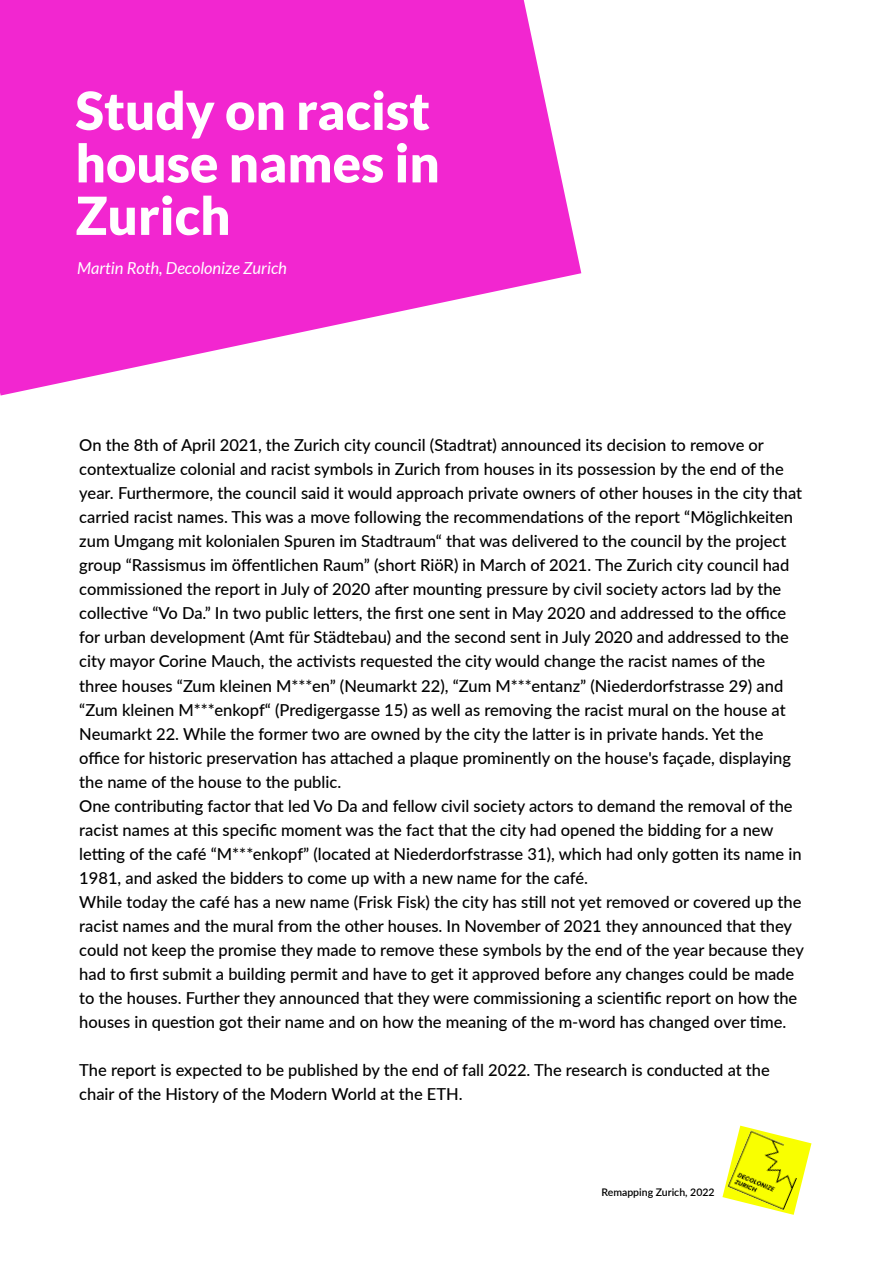
<style>
.page{position:relative;width:893px;height:1263px;background:#fff}
.page>*{position:absolute;margin:0;border:0;box-sizing:border-box;transform-origin:0 0}
.t1{font:900 52.5px/52.5px "Lato";color:#fff}
.t2{font:500 16.5px/24px "Lato";color:#000}
.t3{font:italic 16.5px "Lato";color:#fff}
.t4{font:600 10.5px "Lato";color:#000}
</style>
<div class="page">
<svg style="left:0;top:0;width:581px;height:395px;fill:#f226d0"></svg>
<img style="left:723px;top:1128px;width:87px;height:86px">
<h1 class="t1" style="left:75px;top:83px;width:366px">Study on racist house names in<br>Zurich</h1>
<p class="t3" style="left:77px;top:259px;width:211px">Martin Roth, Decolonize Zurich</p>
<p class="t2" style="left:79px;top:433px;width:726px">On the 8th of April 2021, the Zurich city council (Stadtrat) announced its decision to remove or contextualize colonial and racist symbols in Zurich from houses in its possession by the end of the year. Furthermore, the council said it would approach private owners of other houses in the city that carried racist names. This was a move following the recommendations of the report “Möglichkeiten zum Umgang mit kolonialen Spuren im Stadtraum“ that was delivered to the council by the project group “Rassismus im öffentlichen Raum” (short RiöR) in March of 2021. The Zurich city council had commissioned the report in July of 2020 after mounting pressure by civil society actors lad by the collective “Vo Da.” In two public letters, the first one sent in May 2020 and addressed to the office for urban development (Amt für Städtebau) and the second sent in July 2020 and addressed to the city mayor Corine Mauch, the activists requested the city would change the racist names of the three houses “Zum kleinen M***en” (Neumarkt 22), “Zum M***entanz” (Niederdorfstrasse 29) and “Zum kleinen M***enkopf“ (Predigergasse 15) as well as removing the racist mural on the house at Neumarkt 22. While the former two are owned by the city the latter is in private hands. Yet the office for historic preservation has attached a plaque prominently on the house's façade, displaying the name of the house to the public.<br>One contributing factor that led Vo Da and fellow civil society actors to demand the removal of the racist names at this specific moment was the fact that the city had opened the bidding for a new letting of the café “M***enkopf” (located at Niederdorfstrasse 31), which had only gotten its name in 1981, and asked the bidders to come up with a new name for the café.<br>While today the café has a new name (Frisk Fisk) the city has still not yet removed or covered up the racist names and the mural from the other houses. In November of 2021 they announced that they could not keep the promise they made to remove these symbols by the end of the year because they had to first submit a building permit and have to get it approved before any changes could be made to the houses. Further they announced that they were commissioning a scientific report on how the houses in question got their name and on how the meaning of the m-word has changed over time.</p>
<p class="t2" style="left:79px;top:1057px;width:692px">The report is expected to be published by the end of fall 2022. The research is conducted at the chair of the History of the Modern World at the ETH.</p>
<p class="t4" style="left:601px;top:1185px;width:115px">Remapping Zurich, 2022</p>
</div>
